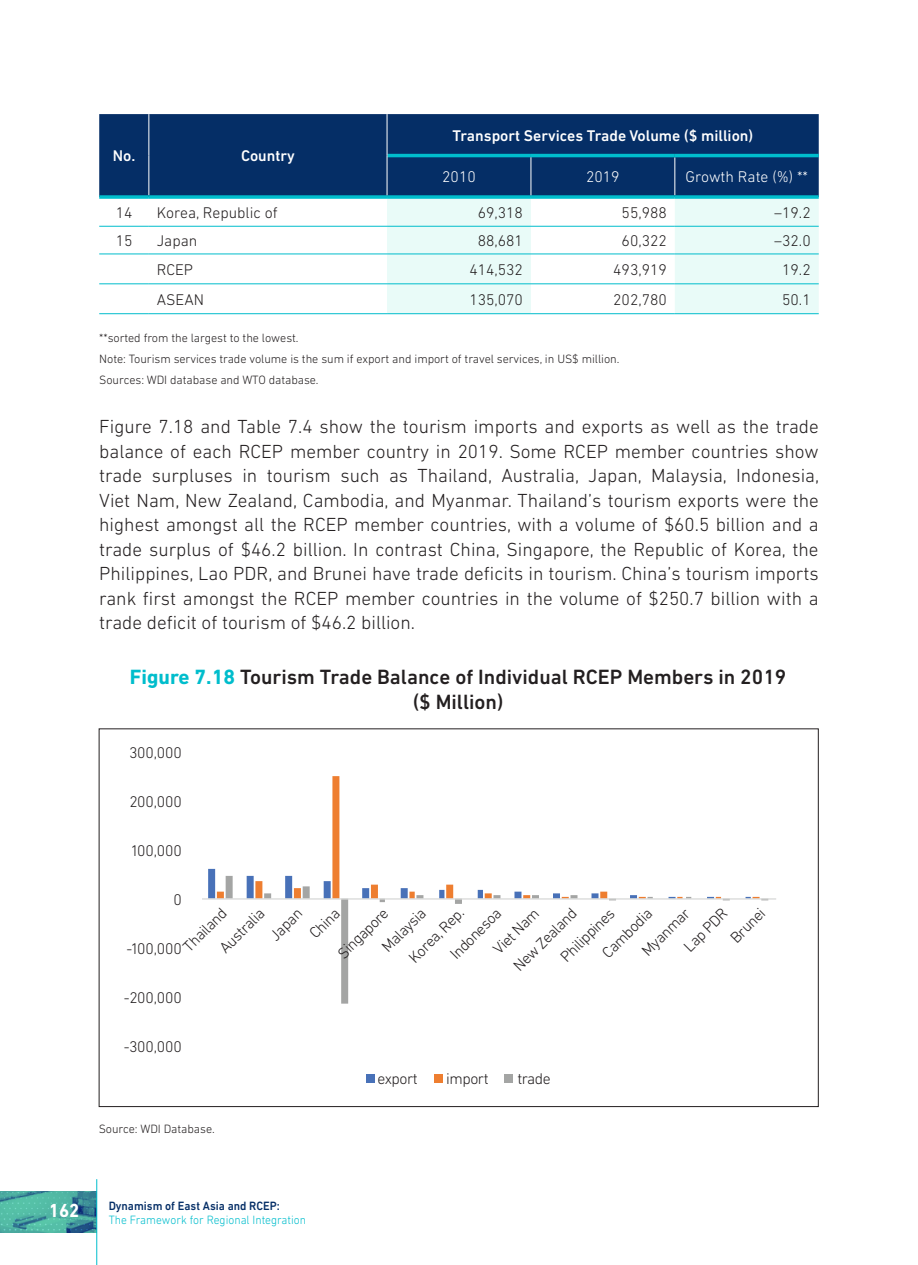
<style>
.page{position:relative;width:918px;height:1265px;background:#fff}
.page>*{position:absolute;margin:0;border:0;box-sizing:border-box;transform-origin:0 0}
.ASEAN_50_Table_Title{font:500 21px "DIN Next LT Pro";color:#231f20}
.Body_Text-OldPeop2nd{font:300 19.25px/24.5px "DIN Next LT Pro";color:#231f20;text-align:justify}
.t1{font:700 19.25px "DIN Next LT Pro";color:#fff;scale:.95 1}
.Body_Text-OldPeop2nd-2{font:300 15.75px "DIN Next LT Pro";color:#231f20}
.t2{font:500 15.75px "DIN Next LT Pro";color:#fff}
.TIM_2013_Figure_tabl{font:300 15.75px "DIN Next LT Pro";letter-spacing:-.01em;color:#231f20}
.t3{font:300 15.75px "DIN Next LT Pro";color:#fff}
.TIM_2013_Figure_tabl-2{font:300 12.25px "DIN Next LT Pro";letter-spacing:-.005em;color:#231f20}
.t4{font:300 12.25px "DIN Next LT Pro";color:#00bdcc;scale:.95 1}
.t5{font:500 12.25px "DIN Next LT Pro";color:#052e66;scale:.95 1}
.s1{font-weight:700;color:#00bdcc}
</style>
<div class="page">
<div style="left:99px;top:114px;width:720px;height:81px;background:#052e66"></div>
<svg style="left:387px;top:199px;width:432px;height:114px;fill:#e9fbf8"></svg>
<hr style="left:148px;top:114px;width:1px;height:42px;background:#fff">
<hr style="left:148px;top:156px;width:1px;height:39px;background:#fff">
<hr style="left:674px;top:157px;width:1px;height:38px;background:#fff">
<hr style="left:387px;top:154px;width:144px;height:3px;background:#00bdcc">
<hr style="left:531px;top:154px;width:144px;height:3px;background:#00bdcc">
<hr style="left:675px;top:154px;width:144px;height:3px;background:#00bdcc">
<svg style="left:99px;top:195px;width:50px;height:4px"></svg>
<svg style="left:149px;top:195px;width:238px;height:4px"></svg>
<svg style="left:387px;top:195px;width:144px;height:4px"></svg>
<svg style="left:531px;top:195px;width:144px;height:4px"></svg>
<svg style="left:675px;top:195px;width:144px;height:4px"></svg>
<hr style="left:99px;top:226px;width:50px;height:1px;background:#00bdcc">
<hr style="left:149px;top:226px;width:238px;height:1px;background:#00bdcc">
<hr style="left:387px;top:226px;width:144px;height:1px;background:#00bdcc">
<hr style="left:531px;top:226px;width:144px;height:1px;background:#00bdcc">
<hr style="left:675px;top:226px;width:144px;height:1px;background:#00bdcc">
<hr style="left:99px;top:254px;width:50px;height:1px;background:#00bdcc">
<hr style="left:149px;top:254px;width:238px;height:1px;background:#00bdcc">
<hr style="left:387px;top:254px;width:144px;height:1px;background:#00bdcc">
<hr style="left:531px;top:254px;width:144px;height:1px;background:#00bdcc">
<hr style="left:675px;top:254px;width:144px;height:1px;background:#00bdcc">
<hr style="left:99px;top:284px;width:50px;height:1px;background:#00bdcc">
<hr style="left:149px;top:284px;width:238px;height:1px;background:#00bdcc">
<hr style="left:387px;top:284px;width:144px;height:1px;background:#00bdcc">
<hr style="left:531px;top:284px;width:144px;height:1px;background:#00bdcc">
<hr style="left:675px;top:284px;width:144px;height:1px;background:#00bdcc">
<hr style="left:99px;top:313px;width:50px;height:1px;background:#00bdcc">
<hr style="left:149px;top:313px;width:238px;height:1px;background:#00bdcc">
<hr style="left:387px;top:313px;width:144px;height:1px;background:#00bdcc">
<hr style="left:531px;top:313px;width:144px;height:1px;background:#00bdcc">
<hr style="left:675px;top:313px;width:144px;height:1px;background:#00bdcc">
<hr style="left:386px;top:114px;width:1px;height:42px;background:#fff">
<hr style="left:386px;top:156px;width:1px;height:39px;background:#fff">
<hr style="left:530px;top:157px;width:1px;height:38px;background:#fff">
<svg style="left:217px;top:776px;width:123px;height:122px"></svg>
<svg style="left:226px;top:876px;width:542px;height:128px"></svg>
<hr style="left:202px;top:898px;width:574px;height:2px;background:#d8d9d8">
<div style="left:366px;top:1074px;width:8px;height:8px;background:#4871b8"></div>
<div style="left:434px;top:1074px;width:9px;height:8px;background:#ee7e30"></div>
<div style="left:504px;top:1074px;width:9px;height:8px;background:#a4a5a4"></div>
<img style="left:0;top:1191px;width:96px;height:42px">
<hr style="left:96px;top:1179px;width:1px;height:86px;background:#00bdcc">
<p class="t2" style="left:113px;top:147px;width:24px">No.</p>
<p class="t2" style="left:241px;top:147px;width:55px">Country</p>
<p class="t2" style="left:452px;top:126px;width:302px">Transport Services Trade Volume ($ million)</p>
<p class="t3" style="left:442px;top:168px;width:35px">2010</p>
<p class="t3" style="left:586px;top:168px;width:35px">2019</p>
<p class="t3" style="left:685px;top:168px;width:124px">Growth Rate (%) **</p>
<p class="Body_Text-OldPeop2nd-2" style="left:116px;top:204px;width:18px">14</p>
<p class="Body_Text-OldPeop2nd-2" style="left:157px;top:204px;width:122px">Korea, Republic of</p>
<p class="Body_Text-OldPeop2nd-2" style="left:478px;top:204px;width:47px">69,318</p>
<p class="Body_Text-OldPeop2nd-2" style="left:621px;top:204px;width:47px">55,988</p>
<p class="Body_Text-OldPeop2nd-2" style="left:774px;top:204px;width:38px">–19.2</p>
<p class="Body_Text-OldPeop2nd-2" style="left:116px;top:232px;width:18px">15</p>
<p class="Body_Text-OldPeop2nd-2" style="left:157px;top:232px;width:42px">Japan</p>
<p class="Body_Text-OldPeop2nd-2" style="left:478px;top:232px;width:47px">88,681</p>
<p class="Body_Text-OldPeop2nd-2" style="left:621px;top:232px;width:47px">60,322</p>
<p class="Body_Text-OldPeop2nd-2" style="left:774px;top:232px;width:38px">–32.0</p>
<p class="Body_Text-OldPeop2nd-2" style="left:157px;top:260px;width:38px">RCEP</p>
<p class="Body_Text-OldPeop2nd-2" style="left:469px;top:260px;width:55px">414,532</p>
<p class="Body_Text-OldPeop2nd-2" style="left:613px;top:260px;width:55px">493,919</p>
<p class="Body_Text-OldPeop2nd-2" style="left:782px;top:260px;width:30px">19.2</p>
<p class="Body_Text-OldPeop2nd-2" style="left:157px;top:290px;width:49px">ASEAN</p>
<p class="Body_Text-OldPeop2nd-2" style="left:469px;top:290px;width:55px">135,070</p>
<p class="Body_Text-OldPeop2nd-2" style="left:613px;top:290px;width:55px">202,780</p>
<p class="Body_Text-OldPeop2nd-2" style="left:782px;top:290px;width:30px">50.1</p>
<p class="TIM_2013_Figure_tabl-2" style="left:99px;top:330px;width:201px">**sorted from the largest to the lowest.</p>
<p class="TIM_2013_Figure_tabl-2" style="left:99px;top:351px;width:522px">Note: Tourism services trade volume is the sum if export and import of travel services, in US$ million.</p>
<p class="TIM_2013_Figure_tabl-2" style="left:99px;top:372px;width:221px">Sources: WDI database and WTO database.</p>
<p class="Body_Text-OldPeop2nd" style="left:99px;top:414px;width:721px">Figure 7.18 and Table 7.4 show the tourism imports and exports as well as the trade balance of each RCEP member country in 2019. Some RCEP member countries show trade surpluses in tourism such as Thailand, Australia, Japan, Malaysia, Indonesia, Viet Nam, New Zealand, Cambodia, and Myanmar. Thailand’s tourism exports were the highest amongst all the RCEP member countries, with a volume of $60.5 billion and a trade surplus of $46.2 billion. In contrast China, Singapore, the Republic of Korea, the Philippines, Lao PDR, and Brunei have trade deficits in tourism. China’s tourism imports rank first amongst the RCEP member countries in the volume of $250.7 billion with a trade deficit of tourism of $46.2 billion.</p>
<p class="ASEAN_50_Table_Title" style="left:130px;top:665px;width:658px"><span class="s1">Figure 7.18</span> Tourism Trade Balance of Individual RCEP Members in 2019</p>
<p class="ASEAN_50_Table_Title" style="left:413px;top:689px;width:92px">($ Million)</p>
<p class="TIM_2013_Figure_tabl" style="left:129px;top:743px;width:54px">300,000</p>
<p class="TIM_2013_Figure_tabl" style="left:130px;top:792px;width:54px">200,000</p>
<p class="TIM_2013_Figure_tabl" style="left:132px;top:841px;width:51px">100,000</p>
<p class="TIM_2013_Figure_tabl" style="left:173px;top:890px;width:10px">0</p>
<p class="TIM_2013_Figure_tabl" style="left:126px;top:939px;width:57px">-100,000</p>
<p class="TIM_2013_Figure_tabl" style="left:124px;top:988px;width:59px">-200,000</p>
<p class="TIM_2013_Figure_tabl" style="left:124px;top:1037px;width:59px">-300,000</p>
<p class="Body_Text-OldPeop2nd-2" style="left:680px;top:943px;width:56px;rotate:-45deg">Lap PDR</p>
<p class="Body_Text-OldPeop2nd-2" style="left:726px;top:934px;width:43px;rotate:-45deg">Brunei</p>
<p class="Body_Text-OldPeop2nd-2" style="left:510px;top:962px;width:84px;rotate:-45deg">New Zealand</p>
<p class="Body_Text-OldPeop2nd-2" style="left:179px;top:942px;width:56px;rotate:-45deg">Thailand</p>
<p class="Body_Text-OldPeop2nd-2" style="left:638px;top:947px;width:62px;rotate:-45deg">Myanmar</p>
<p class="Body_Text-OldPeop2nd-2" style="left:556px;top:953px;width:71px;rotate:-45deg">Philippines</p>
<p class="Body_Text-OldPeop2nd-2" style="left:334px;top:950px;width:66px;rotate:-45deg">Singapore</p>
<p class="Body_Text-OldPeop2nd-2" style="left:446px;top:950px;width:67px;rotate:-45deg">Indonesoa</p>
<p class="Body_Text-OldPeop2nd-2" style="left:489px;top:945px;width:59px;rotate:-45deg">Viet Nam</p>
<p class="Body_Text-OldPeop2nd-2" style="left:598px;top:949px;width:65px;rotate:-45deg">Cambodia</p>
<p class="Body_Text-OldPeop2nd-2" style="left:216px;top:944px;width:58px;rotate:-45deg">Australia</p>
<p class="Body_Text-OldPeop2nd-2" style="left:266px;top:931px;width:40px;rotate:-45deg">Japan</p>
<p class="Body_Text-OldPeop2nd-2" style="left:306px;top:929px;width:37px;rotate:-45deg">China</p>
<p class="Body_Text-OldPeop2nd-2" style="left:378px;top:943px;width:57px;rotate:-45deg">Malaysia</p>
<p class="Body_Text-OldPeop2nd-2" style="left:405px;top:954px;width:72px;rotate:-45deg">Korea, Rep.</p>
<p class="TIM_2013_Figure_tabl-2" style="left:99px;top:1121px;width:118px">Source: WDI Database.</p>
<p class="t1" style="left:49px;top:1199px;width:34px">162</p>
<p class="t5" style="left:109px;top:1199px;width:182px">Dynamism of East Asia and RCEP:</p>
<p class="t4" style="left:109px;top:1213px;width:209px">The Framework for Regional Integration</p>
<p class="Body_Text-OldPeop2nd-2" style="left:377px;top:1069px;width:42px">export</p>
<p class="Body_Text-OldPeop2nd-2" style="left:446px;top:1069px;width:44px">import</p>
<p class="Body_Text-OldPeop2nd-2" style="left:517px;top:1069px;width:35px">trade</p>
</div>
